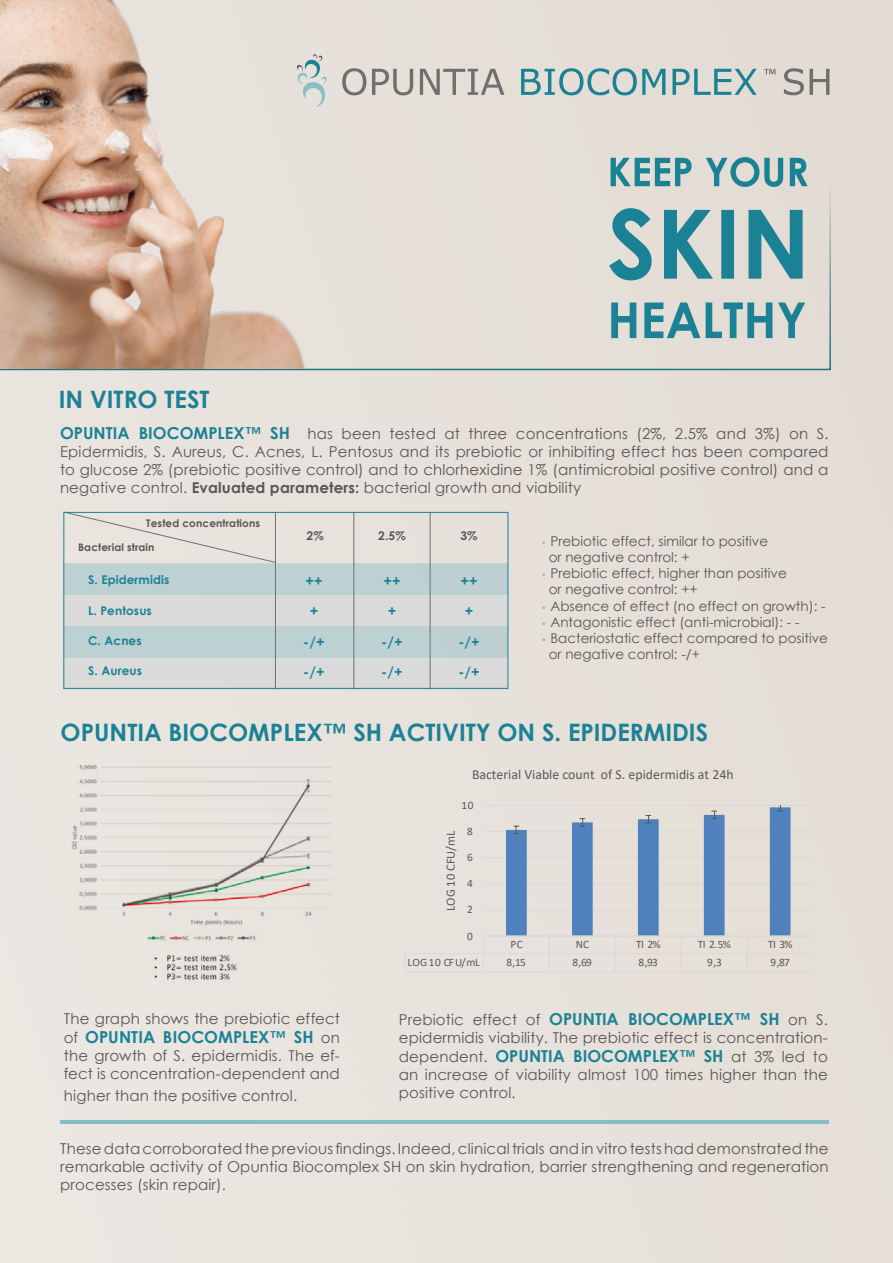
<style>
.page{position:relative;width:893px;height:1263px;background:#e6e1da}
.page>*{position:absolute;margin:0;border:0;box-sizing:border-box;transform-origin:0 0}
.t1{font:700 24px "Century Gothic";color:#1b8296}
.t2{font:700 16.5px "Century Gothic";color:#1b8296}
.t3{font:15px/18px "Century Gothic";letter-spacing:.01em;color:#575756}
.t4{font:700 14.25px/30.5px "Century Gothic";color:#1b8296;text-align:center}
.t5{font:13.8px "Calibri";color:#595959}
.t6{font:13.5px/16.2px "Century Gothic";color:#575756}
.t7{font:12.6px "Calibri";color:#595959}
.t8{font:700 12px "Century Gothic";letter-spacing:.01em;color:#1b8296}
.t9{font:700 12px "Century Gothic";color:#575756}
.t10{font:11.25px "Calibri";letter-spacing:-.03em;color:#595959}
.t11{font:11.25px "Calibri";letter-spacing:.015em;color:#595959}
.t12{font:700 10.5px "Century Gothic";letter-spacing:.01em;color:#575756}
.s1{font-weight:700;font-size:16.5px;color:#1b8296}
.s2{font-weight:700}
.s3{font-weight:700;font-size:9px;color:#89bdc5}
.s4{font-weight:400;font-size:15px;color:#575756}
</style>
<div class="page">
<svg style="left:63px;top:511px;width:213px;height:52px"></svg>
<svg style="left:0;top:186px;width:831px;height:185px"></svg>
<svg style="left:401px;top:69px;width:12px;height:26px"></svg>
<svg style="left:420px;top:69px;width:84px;height:26px"></svg>
<svg style="left:521px;top:68px;width:144px;height:27px"></svg>
<svg style="left:672px;top:69px;width:85px;height:26px"></svg>
<svg style="left:784px;top:68px;width:45px;height:27px"></svg>
<svg style="left:764px;top:69px;width:12px;height:5px"></svg>
<svg style="left:72px;top:765px;width:259px;height:215px"></svg>
<svg style="left:611px;top:302px;width:194px;height:36px"></svg>
<svg style="left:609px;top:208px;width:194px;height:72px"></svg>
<svg style="left:610px;top:157px;width:198px;height:30px"></svg>
<hr style="left:483px;top:910px;width:329px;height:1px;background:#d9d9d9">
<hr style="left:483px;top:883px;width:329px;height:1px;background:#d9d9d9">
<hr style="left:483px;top:857px;width:329px;height:1px;background:#d9d9d9">
<hr style="left:483px;top:831px;width:329px;height:1px;background:#d9d9d9">
<hr style="left:483px;top:805px;width:329px;height:1px;background:#d9d9d9">
<hr style="left:483px;top:935px;width:329px;height:1px;background:#d9d9d9">
<hr style="left:405px;top:953px;width:407px;height:1px;background:#d9d9d9">
<hr style="left:405px;top:971px;width:407px;height:1px;background:#d9d9d9">
<svg style="left:483px;top:936px;width:1px;height:35px"></svg>
<svg style="left:506px;top:805px;width:284px;height:166px"></svg>
<hr style="left:60px;top:1121px;width:769px;height:3px;background:#89bdc5">
<div style="left:64px;top:564px;width:444px;height:125px;background:#dadada"></div>
<div style="left:64px;top:563px;width:444px;height:31px;background:#bdd0d2"></div>
<div style="left:64px;top:626px;width:444px;height:31px;background:#bdd0d2"></div>
<div style="left:63px;top:512px;width:445px;height:177px;border:1px solid #1b8296"></div>
<hr style="left:275px;top:512px;width:1px;height:177px;background:#706f6f">
<hr style="left:430px;top:512px;width:1px;height:177px;background:#706f6f">
<hr style="left:353px;top:512px;width:1px;height:177px;background:#706f6f">
<img style="left:0;top:0;width:401px;height:368px">
<h1 class="t1" style="left:59px;top:381px;width:152px">IN VITRO TEST</h1>
<p class="t3" style="left:60px;top:424px;width:770px;text-align:justify"><span class="s1">OPUNTIA BIOCOMPLEX™ SH</span> has been tested at three concentrations (2%, 2.5% and 3%) on S.<br>Epidermidis, S. Aureus, C. Acnes, L. Pentosus and its prebiotic or inhibiting effect has been compared to glucose 2% (prebiotic positive control) and to chlorhexidine 1% (antimicrobial positive control) and a negative control. <span class="s2">Evaluated parameters:</span> bacterial growth and viability</p>
<p class="t12" style="left:146px;top:515px;width:115px">Tested concentrations</p>
<p class="t12" style="left:78px;top:539px;width:78px">Bacterial strain</p>
<p class="t8" style="left:88px;top:571px;width:83px">S. Epidermidis</p>
<p class="t8" style="left:88px;top:601px;width:65px">L. Pentosus</p>
<p class="t8" style="left:88px;top:631px;width:55px">C. Acnes</p>
<p class="t8" style="left:88px;top:662px;width:55px">S. Aureus</p>
<p class="t9" style="left:307px;top:526px;width:19px">2%</p>
<p class="t9" style="left:378px;top:526px;width:29px">2.5%</p>
<p class="t9" style="left:460px;top:526px;width:19px">3%</p>
<p class="t4" style="left:303px;top:565px;width:23px">++ + -/+ -/+</p>
<p class="t4" style="left:381px;top:565px;width:23px">++ + -/+ -/+</p>
<p class="t4" style="left:458px;top:565px;width:23px">++ + -/+ -/+</p>
<p class="t6" style="left:549px;top:533px;width:221px;text-indent:-7px"><span class="s3">•</span> Prebiotic effect, similar to positive or negative control: +</p>
<p class="t6" style="left:549px;top:565px;width:240px;text-indent:-7px"><span class="s3">•</span> Prebiotic effect, higher than positive or negative control: ++</p>
<p class="t6" style="left:541px;top:597px;width:286px"><span class="s3">•</span> Absence of effect (no effect on growth): -</p>
<p class="t6" style="left:541px;top:614px;width:260px"><span class="s3">•</span> Antagonistic effect (anti-microbial): - -</p>
<p class="t6" style="left:549px;top:630px;width:281px;text-indent:-7px"><span class="s3">•</span> Bacteriostatic effect compared to positive or negative control: -/+</p>
<h1 class="t1" style="left:61px;top:714px;width:649px">OPUNTIA BIOCOMPLEX™ SH ACTIVITY ON S. EPIDERMIDIS</h1>
<p class="t5" style="left:472px;top:765px;width:263px">Bacterial Viable count of S. epidermidis at 24h</p>
<p class="t10" style="left:461px;top:797px;width:14px">10</p>
<p class="t7" style="left:442px;top:911px;width:82px;rotate:-90deg">LOG 10 CFU/mL</p>
<p class="t10" style="left:467px;top:823px;width:7px">8</p>
<p class="t10" style="left:467px;top:850px;width:7px">6</p>
<p class="t10" style="left:467px;top:875px;width:7px">4</p>
<p class="t10" style="left:467px;top:902px;width:7px">2</p>
<p class="t10" style="left:467px;top:928px;width:7px">0</p>
<p class="t10" style="left:510px;top:936px;width:14px">PC</p>
<p class="t10" style="left:576px;top:936px;width:15px">NC</p>
<p class="t10" style="left:636px;top:936px;width:26px">TI 2%</p>
<p class="t10" style="left:698px;top:936px;width:35px">TI 2.5%</p>
<p class="t10" style="left:768px;top:936px;width:26px">TI 3%</p>
<p class="t3" style="left:64px;top:1009px;width:277px">The graph shows the prebiotic effect</p>
<p class="t2" style="left:64px;top:1025px;width:278px"><span class="s4">of</span> OPUNTIA BIOCOMPLEX™ SH <span class="s4">on</span></p>
<p class="t3" style="left:64px;top:1047px;width:278px">the growth of S. epidermidis. The ef&shy;fect is concentration-dependent and</p>
<p class="t3" style="left:64px;top:1086px;width:235px">higher than the positive control.</p>
<p class="t11" style="left:407px;top:954px;width:74px">LOG 10 CFU/mL</p>
<p class="t10" style="left:506px;top:955px;width:21px">8,15</p>
<p class="t10" style="left:572px;top:955px;width:21px">8,69</p>
<p class="t10" style="left:638px;top:955px;width:21px">8,93</p>
<p class="t10" style="left:707px;top:955px;width:16px">9,3</p>
<p class="t10" style="left:770px;top:955px;width:21px">9,87</p>
<p class="t3" style="left:399px;top:1010px;width:431px">Prebiotic effect of <span class="s1">OPUNTIA BIOCOMPLEX™ SH</span> on S. epidermidis viability. The prebiotic effect is concentration-</p>
<p class="t2" style="left:399px;top:1044px;width:430px"><span class="s4">dependent.</span> OPUNTIA BIOCOMPLEX™ SH <span class="s4">at 3% led to</span></p>
<p class="t3" style="left:399px;top:1066px;width:430px">an increase of viability almost 100 times higher than the positive control.</p>
<p class="t3" style="left:60px;top:1139px;width:770px;text-align:justify">These data corroborated the previous findings. Indeed, clinical trials and in vitro tests had demonstrated the remarkable activity of Opuntia Biocomplex SH on skin hydration, barrier strengthening and regeneration processes (skin repair).</p>
</div>
